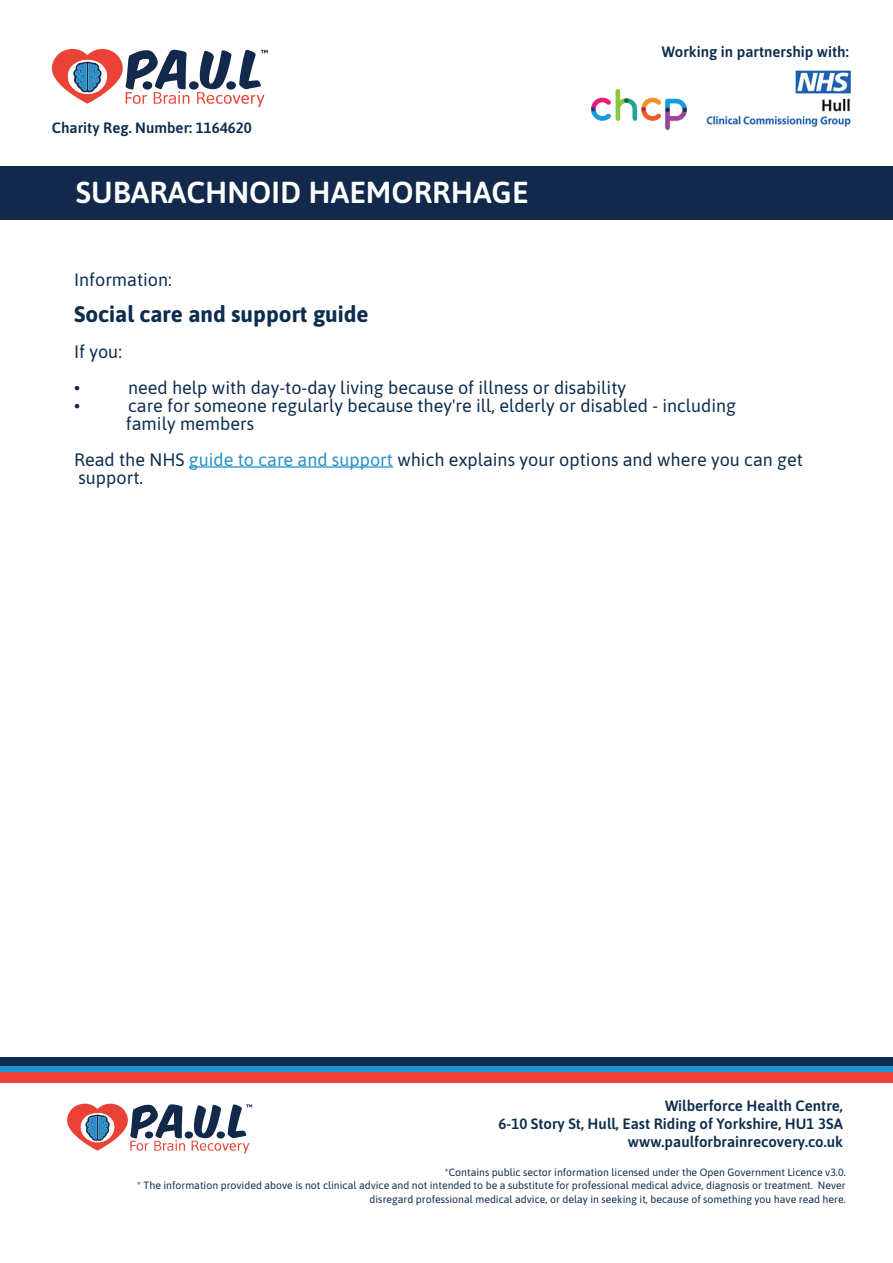
<style>
.page{position:relative;width:893px;height:1263px;background:#fff}
.page>*{position:absolute;margin:0;border:0;box-sizing:border-box;transform-origin:0 0}
.t1{font:600 30.3px "Asap";color:#fff}
.t2{font:700 22.5px "Asap";color:#0d2d4e}
.t3{font:18px/18px "Asap";color:#0d2d4e}
.t4{font:600 15px/18px "Asap";color:#0d2d4e;text-align:right}
.t5{font:10.5px/13.5px "Asap";color:#0d2d4e;text-align:right}
.s1{color:#2790ca}
</style>
<div class="page">
<hr style="left:189px;top:466px;width:204px;height:2px;background:#2790ca">
<div style="left:0;top:166px;width:893px;height:53px;background:#12294c"></div>
<svg style="left:52px;top:48px;width:216px;height:59px"></svg>
<img style="left:591px;top:89px;width:96px;height:40px">
<img style="left:706px;top:71px;width:145px;height:56px">
<svg style="left:67px;top:1103px;width:185px;height:51px"></svg>
<div style="left:0;top:1057px;width:893px;height:10px;background:#0d2d4e"></div>
<div style="left:0;top:1072px;width:893px;height:10px;background:#eb4038"></div>
<div style="left:0;top:1067px;width:893px;height:5px;background:#1d93d2"></div>
<h3 class="t4" style="left:52px;top:118px;width:202px">Charity Reg. Number: 1164620</h3>
<h1 class="t1" style="left:76px;top:171px;width:454px">SUBARACHNOID HAEMORRHAGE</h1>
<h3 class="t4" style="left:662px;top:42px;width:188px">Working in partnership with:</h3>
<h3 class="t3" style="left:74px;top:270px;width:99px">Information:</h3>
<h2 class="t2" style="left:74px;top:298px;width:296px">Social care and support guide</h2>
<h3 class="t3" style="left:74px;top:333px;width:49px;line-height:36px">If you: •</h3>
<h3 class="t3" style="left:128px;top:378px;width:499px">need help with day-to-day living because of illness or disability</h3>
<h3 class="t3" style="left:74px;top:396px;width:8px">•</h3>
<h3 class="t3" style="left:126px;top:396px;width:612px">care for someone regularly because they're ill, elderly or disabled - including family members</h3>
<h3 class="t3" style="left:74px;top:450px;width:730px">Read the NHS <span class="s1">guide to care and support</span> which explains your options and where you can get support.</h3>
<h3 class="t4" style="left:498px;top:1096px;width:346px">Wilberforce Health Centre,<br>6-10 Story St, Hull, East Riding of Yorkshire, HU1 3SA www.paulforbrainrecovery.co.uk</h3>
<p class="t5" style="left:137px;top:1164px;width:710px">*Contains public sector information licensed under the Open Government Licence v3.0.<br>* The information provided above is not clinical advice and not intended to be a substitute for professional medical advice, diagnosis or treatment. Never disregard professional medical advice, or delay in seeking it, because of something you have read here.</p>
</div>
